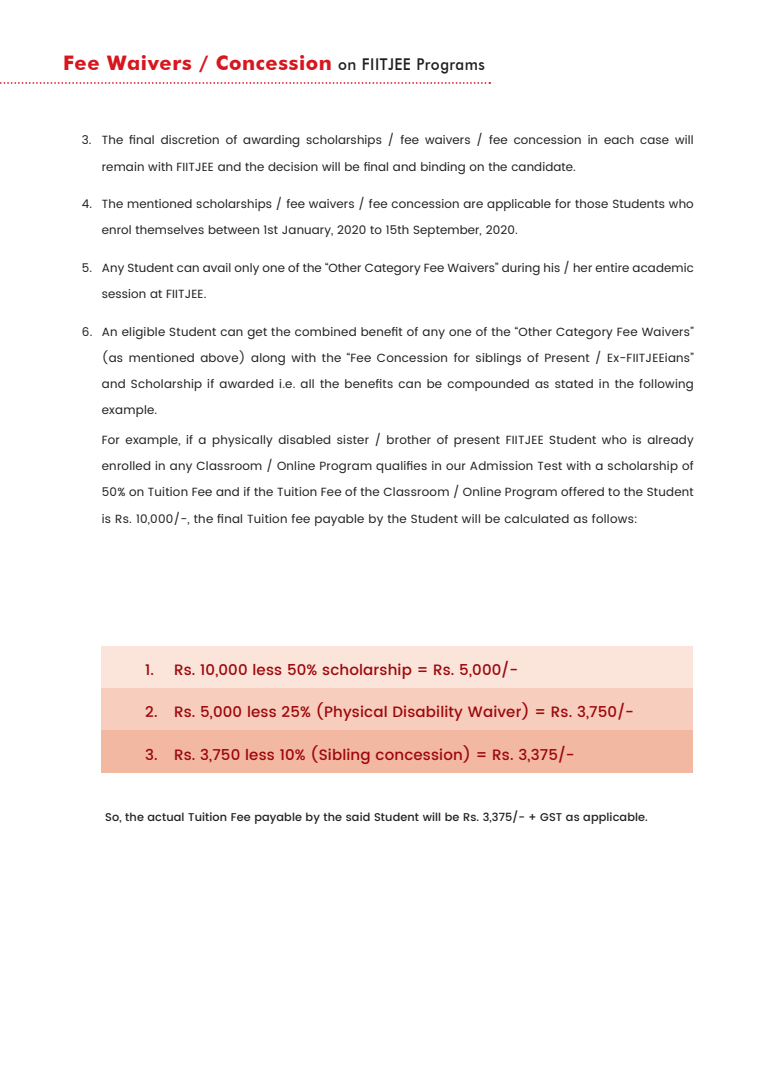
<style>
.page{position:relative;width:780px;height:1075px;background:#fff}
.page>*{position:absolute;margin:0;border:0;box-sizing:border-box;transform-origin:0 0}
.t1{font:700 20px "Futura BT";letter-spacing:.03em;color:#d7171f}
.t2{font:500 15px "Poppins";letter-spacing:.01em;color:#9d070d}
.t3{font:11.88px "Poppins";letter-spacing:.02em;color:#231f20}
.t4{font:500 11.25px "Poppins";letter-spacing:.01em;color:#231f20}
.s1{font-weight:500;font-size:16.25px;color:#231f20}
</style>
<div class="page">
<div style="left:101px;top:645px;width:591px;height:43px;background:#fbe5da"></div>
<div style="left:101px;top:688px;width:591px;height:42px;background:#f7cebd"></div>
<div style="left:101px;top:730px;width:591px;height:42px;background:#f3b8a1"></div>
<svg style="left:0;top:82px;width:490px;height:2px"></svg>
<h1 class="t1" style="left:63px;top:51px;width:423px">Fee Waivers / Concession <span class="s1">on FIITJEE Programs</span></h1>
<p class="t3" style="left:82px;top:131px;width:613px">3. The final discretion of awarding scholarships / fee waivers / fee concession in each case will</p>
<p class="t3" style="left:102px;top:158px;width:475px">remain with FIITJEE and the decision will be final and binding on the candidate.</p>
<p class="t3" style="left:82px;top:195px;width:613px">4. The mentioned scholarships / fee waivers / fee concession are applicable for those Students who</p>
<p class="t3" style="left:102px;top:221px;width:417px">enrol themselves between 1st January, 2020 to 15th September, 2020.</p>
<p class="t3" style="left:82px;top:259px;width:613px">5. Any Student can avail only one of the “Other Category Fee Waivers” during his / her entire academic</p>
<p class="t3" style="left:102px;top:285px;width:106px">session at FIITJEE.</p>
<p class="t3" style="left:82px;top:323px;width:613px">6. An eligible Student can get the combined benefit of any one of the “Other Category Fee Waivers”</p>
<p class="t3" style="left:102px;top:349px;width:593px">(as mentioned above) along with the “Fee Concession for siblings of Present / Ex-FIITJEEians”</p>
<p class="t3" style="left:102px;top:375px;width:593px">and Scholarship if awarded i.e. all the benefits can be compounded as stated in the following</p>
<p class="t3" style="left:102px;top:401px;width:57px">example.</p>
<p class="t3" style="left:102px;top:431px;width:593px">For example, if a physically disabled sister / brother of present FIITJEE Student who is already</p>
<p class="t3" style="left:102px;top:457px;width:593px">enrolled in any Classroom / Online Program qualifies in our Admission Test with a scholarship of</p>
<p class="t3" style="left:102px;top:483px;width:593px">50% on Tuition Fee and if the Tuition Fee of the Classroom / Online Program offered to the Student</p>
<p class="t3" style="left:102px;top:509px;width:537px">is Rs. 10,000/-, the final Tuition fee payable by the Student will be calculated as follows:</p>
<p class="t2" style="left:145px;top:658px;width:374px">1. Rs. 10,000 less 50% scholarship = Rs. 5,000/-</p>
<p class="t2" style="left:145px;top:701px;width:490px">2. Rs. 5,000 less 25% (Physical Disability Waiver) = Rs. 3,750/-</p>
<p class="t2" style="left:145px;top:743px;width:431px">3. Rs. 3,750 less 10% (Sibling concession) = Rs. 3,375/-</p>
<p class="t4" style="left:105px;top:809px;width:544px">So, the actual Tuition Fee payable by the said Student will be Rs. 3,375/- + GST as applicable.</p>
</div>
